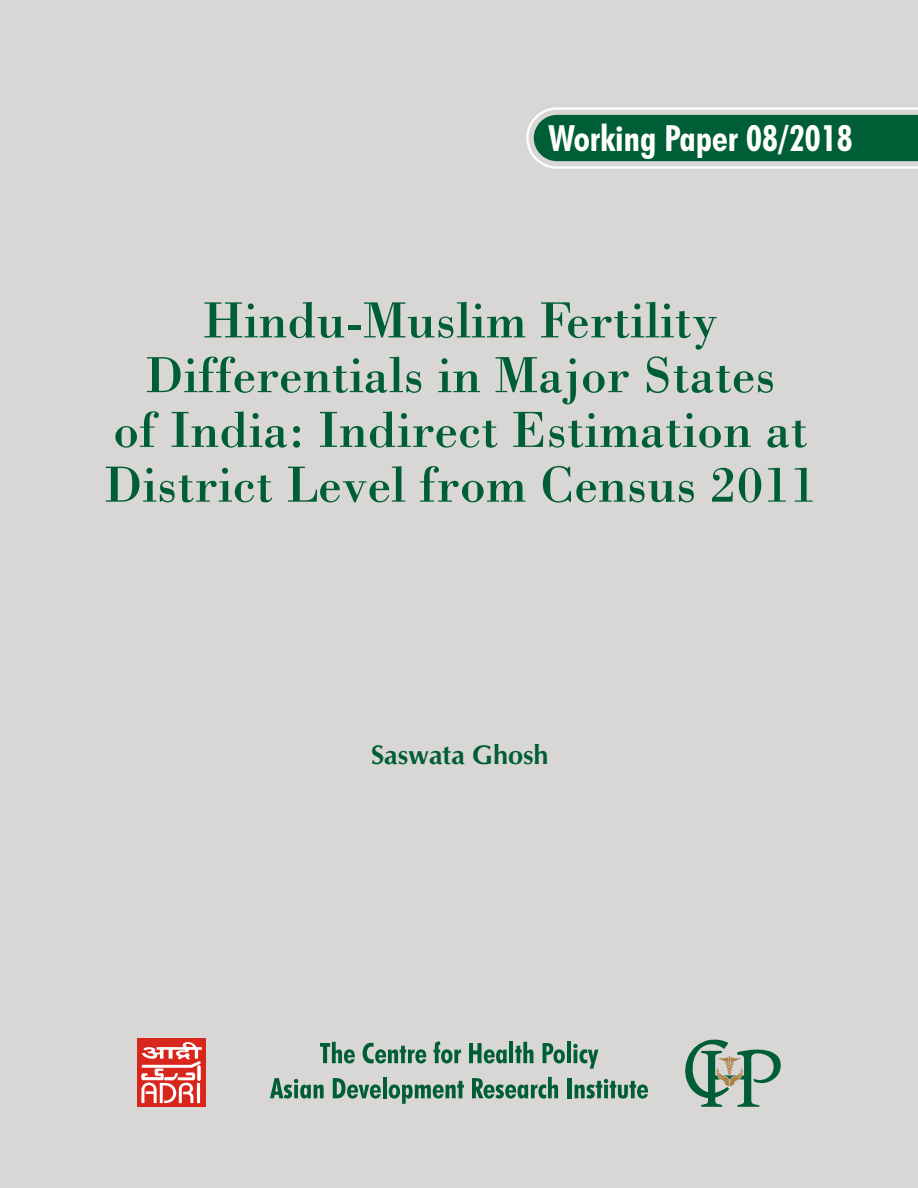
<style>
.page{position:relative;width:918px;height:1188px;background:#d9d6d6}
.page>*{position:absolute;margin:0;border:0;box-sizing:border-box;transform-origin:0 0}
.t1{font:52.5px/54.8px "Bodoni BT";color:#005e36;text-align:center}
.t2{font:700 condensed 36.15px "Futura BT";color:#fff}
.t3{font:700 27px "CG Omega";color:#005e36}
</style>
<div class="page">
<svg style="left:526px;top:107px;width:392px;height:62px"></svg>
<svg style="left:320px;top:1042px;width:35px;height:21px"></svg>
<svg style="left:363px;top:1043px;width:63px;height:20px"></svg>
<svg style="left:433px;top:1041px;width:28px;height:22px"></svg>
<svg style="left:469px;top:1043px;width:38px;height:20px"></svg>
<hr style="left:510px;top:1042px;width:3px;height:21px;background:#005e36">
<svg style="left:515px;top:1042px;width:18px;height:21px"></svg>
<svg style="left:543px;top:1043px;width:22px;height:20px"></svg>
<hr style="left:567px;top:1042px;width:4px;height:21px;background:#005e36">
<svg style="left:573px;top:1044px;width:25px;height:25px"></svg>
<svg style="left:270px;top:1078px;width:54px;height:21px"></svg>
<svg style="left:333px;top:1078px;width:48px;height:21px"></svg>
<hr style="left:383px;top:1077px;width:4px;height:21px;background:#005e36">
<svg style="left:389px;top:1081px;width:75px;height:23px"></svg>
<svg style="left:472px;top:1077px;width:86px;height:22px"></svg>
<hr style="left:567px;top:1078px;width:4px;height:20px;background:#005e36">
<svg style="left:575px;top:1079px;width:73px;height:20px"></svg>
<svg style="left:685px;top:1039px;width:96px;height:68px"></svg>
<div style="left:137px;top:1038px;width:69px;height:69px;background:#d9261c"></div>
<svg style="left:141px;top:1042px;width:61px;height:61px"></svg>
<p class="t2" style="left:549px;top:124px;width:306px">Working Paper 08/2018</p>
<p class="t1" style="left:104px;top:296px;width:714px">Hindu-Muslim Fertility<br>Differentials in Major States<br>of India: Indirect Estimation at<br>District Level from Census 2011</p>
<p class="t3" style="left:371px;top:744px;width:179px">Saswata Ghosh</p>
</div>
